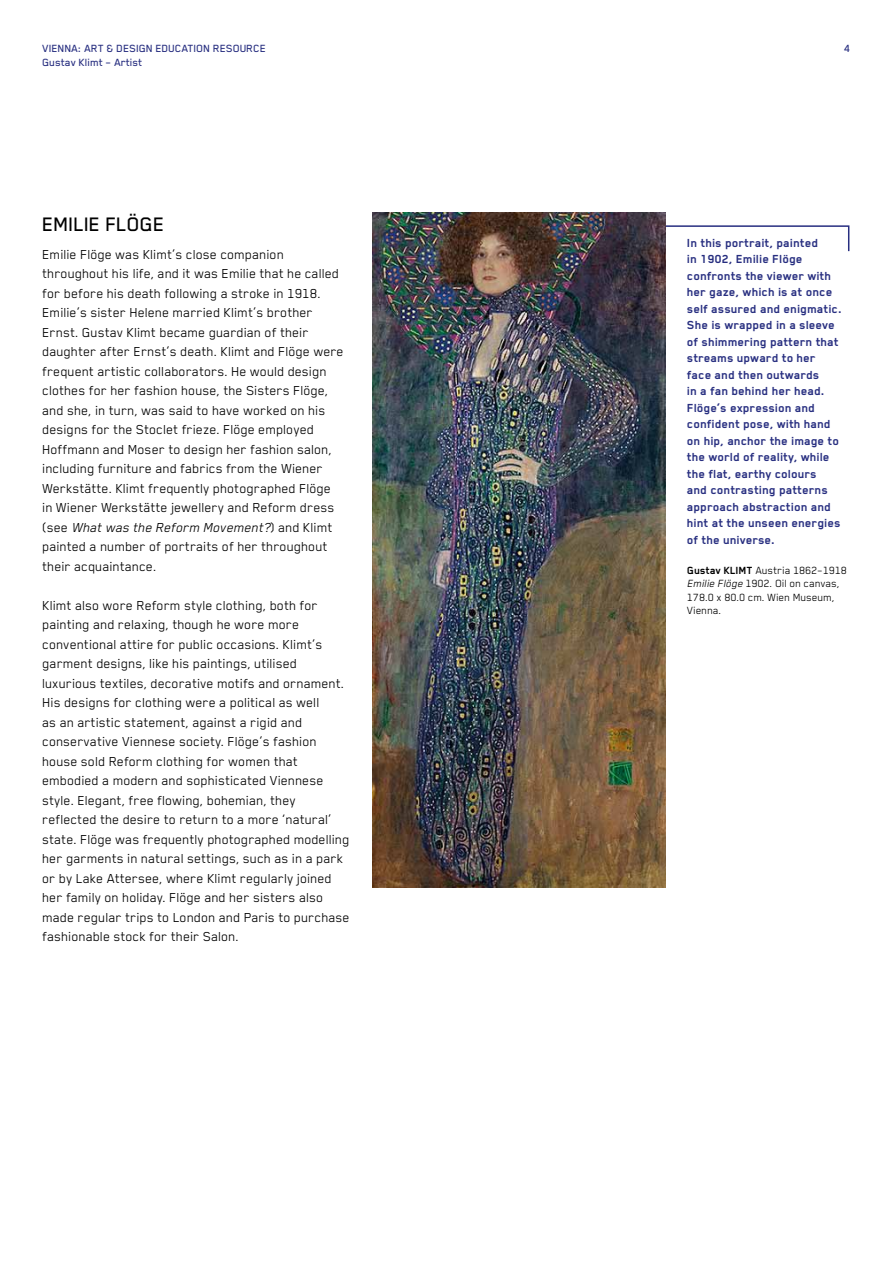
<style>
.page{position:relative;width:893px;height:1263px;background:#fff}
.page>*{position:absolute;margin:0;border:0;box-sizing:border-box;transform-origin:0 0}
.t1{font:500 22.5px "Blender Pro";letter-spacing:-.005em;color:#000}
.t2{font:15px/19.5px "Blender Pro";color:#000}
.t3{font:700 13.5px/16.5px "Blender Pro";letter-spacing:.01em;color:#272e80}
.t4{font:12px/13.5px "Blender Pro";color:#000}
.t5{font:500 12px/13.5px "Blender Pro";color:#272e80}
.s1{font-style:italic}
.s2{font-weight:700}
</style>
<div class="page">
<svg style="left:666px;top:225px;width:184px;height:27px"></svg>
<img style="left:373px;top:213px;width:293px;height:674px">
<p class="t5" style="left:43px;top:41px;width:225px">VIENNA: ART &amp; DESIGN EDUCATION RESOURCE<br>Gustav Klimt – Artist</p>
<p class="t5" style="left:844px;top:41px;width:8px">4</p>
<h1 class="t1" style="left:43px;top:212px;width:110px">Emilie Flöge</h1>
<p class="t2" style="left:43px;top:244px;width:303px">Emilie Flöge was Klimt’s close companion throughout his life, and it was Emilie that he called for before his death following a stroke in 1918.<br>Emilie’s sister Helene married Klimt’s brother Ernst. Gustav Klimt became guardian of their daughter after Ernst’s death. Klimt and Flöge were frequent artistic collaborators. He would design clothes for her fashion house, the Sisters Flöge, and she, in turn, was said to have worked on his designs for the Stoclet frieze. Flöge employed Hoffmann and Moser to design her fashion salon, including furniture and fabrics from the Wiener Werkstätte. Klimt frequently photographed Flöge in Wiener Werkstätte jewellery and Reform dress (see <span class="s1">What was the Reform Movement?</span>) and Klimt painted a number of portraits of her throughout their acquaintance.</p>
<p class="t2" style="left:43px;top:595px;width:309px">Klimt also wore Reform style clothing, both for painting and relaxing, though he wore more conventional attire for public occasions. Klimt’s garment designs, like his paintings, utilised luxurious textiles, decorative motifs and ornament.<br>His designs for clothing were a political as well<br>as an artistic statement, against a rigid and conservative Viennese society. Flöge’s fashion house sold Reform clothing for women that embodied a modern and sophisticated Viennese style. Elegant, free flowing, bohemian, they reflected the desire to return to a more ‘natural’ state. Flöge was frequently photographed modelling her garments in natural settings, such as in a park or by Lake Attersee, where Klimt regularly joined her family on holiday. Flöge and her sisters also made regular trips to London and Paris to purchase fashionable stock for their Salon.</p>
<p class="t3" style="left:687px;top:234px;width:156px">In this portrait, painted<br>in 1902, Emilie Flöge confronts the viewer with her gaze, which is at once self assured and enigmatic.<br>She is wrapped in a sleeve of shimmering pattern that streams upward to her face and then outwards<br>in a fan behind her head.<br>Flöge’s expression and confident pose, with hand on hip, anchor the image to the world of reality, while the flat, earthy colours<br>and contrasting patterns approach abstraction and hint at the unseen energies of the universe.</p>
<p class="t4" style="left:687px;top:563px;width:161px"><span class="s2">Gustav KLIMT</span> Austria 1862–1918<br><span class="s1">Emilie Flöge</span> 1902. Oil on canvas,<br>178.0 x 80.0 cm. Wien Museum,<br>Vienna.</p>
</div>
